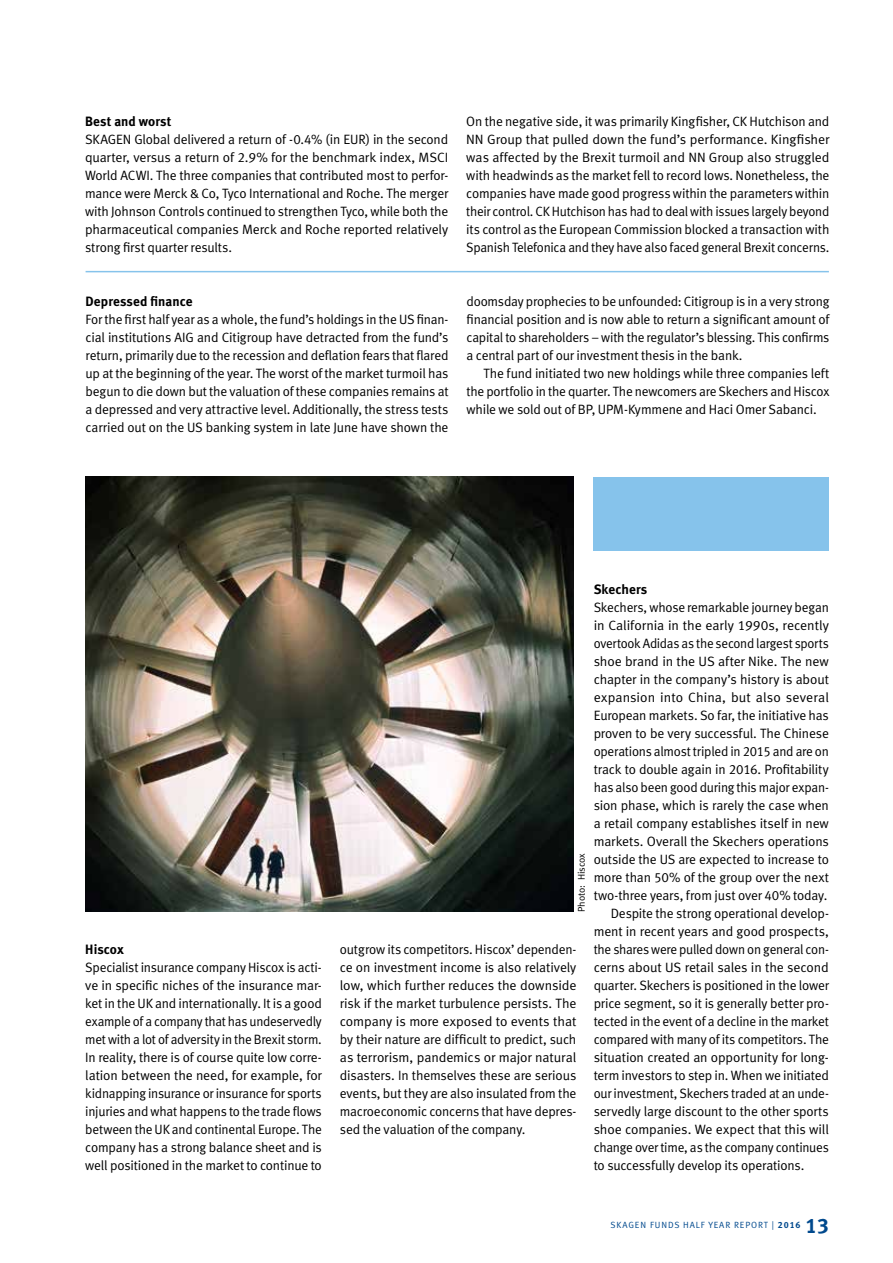
<style>
.page{position:relative;width:893px;height:1263px;background:#fff}
.page>*{position:absolute;margin:0;border:0;box-sizing:border-box;transform-origin:0 0}
.t1{font:21px "Meta Bold LF";color:#00498d}
.t2{font:13.5px/18px "Meta Normal LF";letter-spacing:-.015em;color:#000;text-align:justify}
.t3{font:13.5px "Meta Bold LF";letter-spacing:.005em;color:#000}
.t4{font:13.5px "Meta Normal LF";letter-spacing:-.015em;color:#000;scale:.96 1}
.t5{font:13.5px "Meta Normal LF";letter-spacing:.005em;color:#000}
.t6{font:9.75px "Meta Normal LF";letter-spacing:-.005em;color:#000}
.t7{font:9px "Meta Normal LF";letter-spacing:.1em;color:#00498d}
.s1{font-style:inherit}
.s2{font-family:"Meta Bold LF"}
</style>
<div class="page">
<img style="left:85px;top:477px;width:489px;height:435px">
<hr style="left:86px;top:271px;width:743px;height:1px;background:#86c3eb">
<div style="left:594px;top:477px;width:235px;height:74px;background:#86c3eb"></div>
<p class="t3" style="left:85px;top:113px;width:88px">Best and worst</p>
<p class="t2" style="left:85px;top:130px;width:365px">SKAGEN Global delivered a return of -0.4% (in EUR) in the second quarter, versus a return of 2.9% for the benchmark index, MSCI World ACWI. The three companies that contributed most to perfor&shy;mance were Merck &amp; Co, Tyco International and Roche. The merger with Johnson Controls continued to strengthen Tyco, while both the pharmaceutical companies Merck and Roche reported relatively strong first quarter results.</p>
<p class="t3" style="left:86px;top:293px;width:108px">Depressed finance</p>
<p class="t2" style="left:86px;top:310px;width:364px">For the first half year as a whole, the fund’s holdings in the US finan&shy;cial institutions AIG and Citigroup have detracted from the fund’s return, primarily due to the recession and deflation fears that flared up at the beginning of the year. The worst of the market turmoil has begun to die down but the valuation of these companies remains at a depressed and very attractive level. Additionally, the stress tests carried out on the US banking system in late June have shown the</p>
<p class="t2" style="left:466px;top:112px;width:365px">On the negative side, it was primarily Kingfisher, CK Hutchison and NN Group that pulled down the fund’s performance. Kingfisher was affected by the Brexit turmoil and NN Group also struggled with headwinds as the market fell to record lows. Nonetheless, the companies have made good progress within the parameters within their control. CK Hutchison has had to deal with issues largely beyond its control as the European Commission blocked a transaction with Spanish Telefonica and they have also faced general Brexit concerns.</p>
<p class="t2" style="left:466px;top:292px;width:364px">doomsday prophecies to be unfounded: Citigroup is in a very strong financial position and is now able to return a significant amount of capital to shareholders – with the regulator’s blessing. This confirms a central part of our investment thesis in the bank.</p>
<p class="t2" style="left:466px;top:364px;width:364px;text-indent:17px">The fund initiated two new holdings while three companies left the portfolio in the quarter. The newcomers are Skechers and Hiscox while we sold out of BP, UPM-Kymmene and Haci Omer Sabanci.</p>
<p class="t3" style="left:85px;top:941px;width:40px">Hiscox</p>
<p class="t2" style="left:85px;top:958px;width:238px">Specialist insurance company Hiscox is acti&shy;ve in specific niches of the insurance mar&shy;ket in the UK and internationally. It is a good example of a company that has undeservedly met with a lot of adversity in the Brexit storm.<br>In reality, there is of course quite low corre&shy;lation between the need, for example, for kidnapping insurance or insurance for sports injuries and what happens to the trade flows between the UK and continental Europe. The company has a strong balance sheet and is well positioned in the market to continue to</p>
<p class="t6" style="left:576px;top:912px;width:60px;rotate:-90deg">Photo: Hiscox</p>
<p class="t2" style="left:340px;top:940px;width:238px">outgrow its competitors. Hiscox’ dependen&shy;ce on investment income is also relatively low, which further reduces the downside risk if the market turbulence persists. The company is more exposed to events that by their nature are difficult to predict, such as terrorism, pandemics or major natural disasters. In themselves these are serious events, but they are also insulated from the macroeconomic concerns that have depres&shy;sed the valuation of the company.</p>
<p class="t3" style="left:594px;top:581px;width:55px">Skechers</p>
<p class="t2" style="left:594px;top:598px;width:237px">Skechers, whose remarkable journey began</p>
<p class="t2" style="left:594px;top:616px;width:237px">in California in the early 1990s, recently</p>
<p class="t4" style="left:594px;top:636px;width:247px">overtook Adidas as the second largest sports</p>
<p class="t2" style="left:594px;top:652px;width:237px">shoe brand in the US after Nike. The new</p>
<p class="t2" style="left:594px;top:670px;width:237px">chapter in the company’s history is about</p>
<p class="t5" style="left:594px;top:690px;width:237px">expansion into China, but also several</p>
<p class="t2" style="left:594px;top:706px;width:237px">European markets. So far, the initiative has</p>
<p class="t2" style="left:594px;top:724px;width:237px">proven to be very successful. The Chinese</p>
<p class="t2" style="left:594px;top:742px;width:237px">operations almost tripled in 2015 and are on</p>
<p class="t2" style="left:594px;top:760px;width:237px">track to double again in 2016. Profitability</p>
<p class="t2" style="left:594px;top:778px;width:237px">has also been good during this major expan-</p>
<p class="t2" style="left:594px;top:796px;width:237px">sion phase, which is rarely the case when</p>
<p class="t2" style="left:594px;top:814px;width:237px">a retail company establishes itself in new</p>
<p class="t2" style="left:594px;top:832px;width:237px">markets. Overall the Skechers operations</p>
<p class="t2" style="left:594px;top:850px;width:237px">outside the US are expected to increase to</p>
<p class="t2" style="left:594px;top:868px;width:237px">more than 50% of the group over the next</p>
<p class="t2" style="left:594px;top:886px;width:235px">two-three years, from just over 40% today.</p>
<p class="t2" style="left:611px;top:904px;width:220px">Despite the strong operational develop-</p>
<p class="t2" style="left:594px;top:922px;width:237px">ment in recent years and good prospects,</p>
<p class="t2" style="left:594px;top:940px;width:237px">the shares were pulled down on general con-</p>
<p class="t2" style="left:594px;top:958px;width:237px">cerns about US retail sales in the second</p>
<p class="t2" style="left:594px;top:976px;width:237px">quarter. Skechers is positioned in the lower</p>
<p class="t2" style="left:594px;top:994px;width:237px">price segment, so it is generally better pro-</p>
<p class="t2" style="left:594px;top:1012px;width:237px">tected in the event of a decline in the market</p>
<p class="t2" style="left:594px;top:1030px;width:237px">compared with many of its competitors. The</p>
<p class="t2" style="left:594px;top:1048px;width:237px">situation created an opportunity for long-</p>
<p class="t2" style="left:594px;top:1066px;width:237px">term investors to step in. When we initiated</p>
<p class="t2" style="left:594px;top:1084px;width:237px">our investment, Skechers traded at an unde-</p>
<p class="t2" style="left:594px;top:1102px;width:237px">servedly large discount to the other sports</p>
<p class="t2" style="left:594px;top:1120px;width:237px">shoe companies. We expect that this will</p>
<p class="t2" style="left:594px;top:1138px;width:237px">change over time, as the company continues</p>
<p class="t2" style="left:594px;top:1156px;width:212px">to successfully develop its operations.</p>
<p class="t7" style="left:610px;top:1220px;width:192px">SKAGEN F<span class="s1">UNDS</span> HALF YEAR <span class="s1">REPORT</span> | <span class="s2">2016</span></p>
<h1 class="t1" style="left:805px;top:1212px;width:25px">13</h1>
</div>
